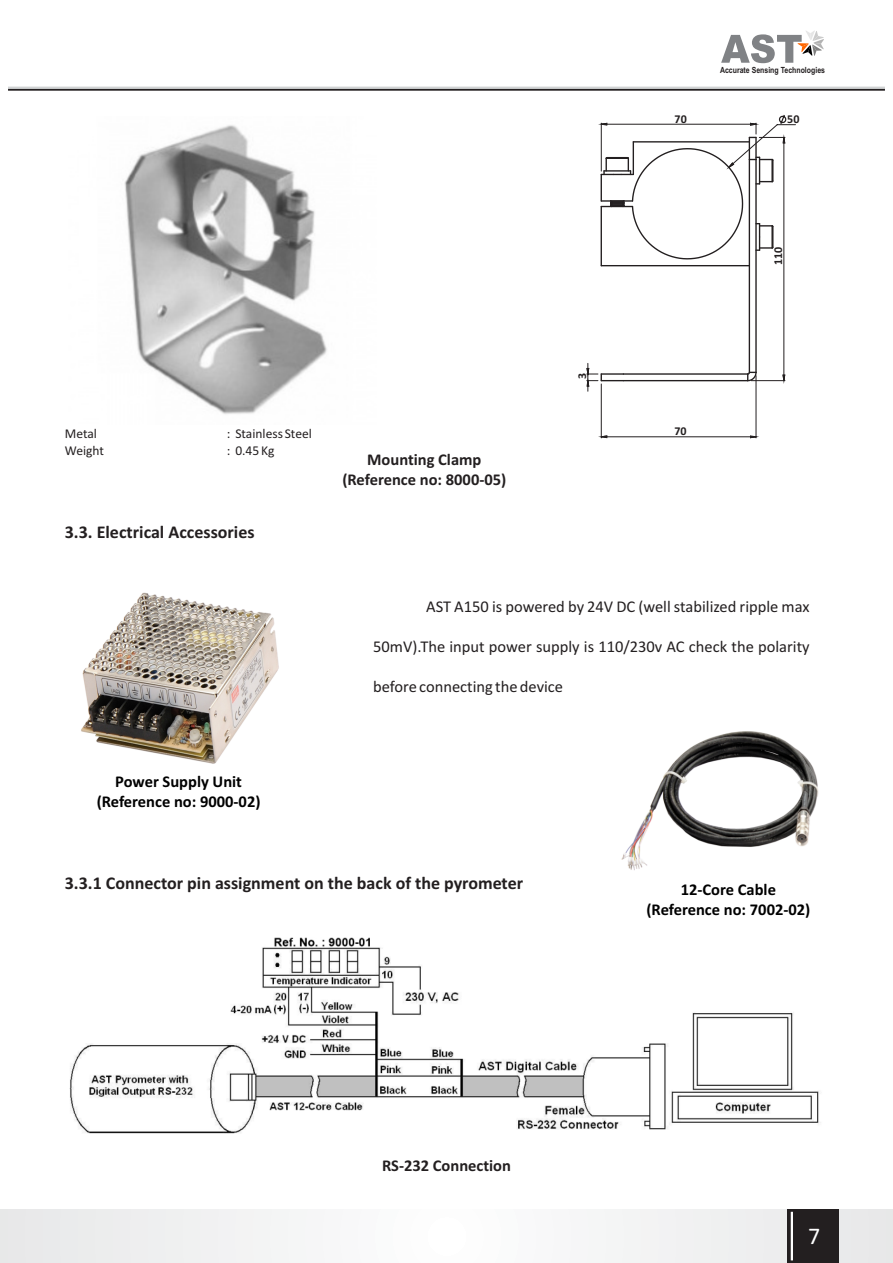
<style>
.page{position:relative;width:893px;height:1263px;background:#fff}
.page>*{position:absolute;margin:0;border:0;box-sizing:border-box;transform-origin:0 0}
.t1{font:24px "Calibri";color:#fff}
.t2{font:700 18px "Calibri";color:#231f20}
.t3{font:16.5px "Calibri";color:#231f20}
.t4{font:700 16.5px/20.1px "Calibri";color:#000;text-align:center}
.t5{font:700 16.5px/20.1px "Calibri";color:#231f20;text-align:center}
.t6{font:13.5px "Calibri";color:#231f20}
.t7{font:700 12px "Calibri";color:#231f20}
.t8{font:700 8.55px "Arial Narrow";color:#231f20}
</style>
<div class="page">
<hr style="left:8px;top:88px;width:877px;height:3px;background:#231f20">
<hr style="left:8px;top:87px;width:877px;height:2px;background:#d1d3d4">
<div style="left:0;top:1209px;width:893px;height:54px;background:#f2f2f3"></div>
<div style="left:788px;top:1209px;width:51px;height:54px;background:#231f20"></div>
<hr style="left:791px;top:1212px;width:2px;height:48px;background:#fff">
<img style="left:81px;top:592px;width:198px;height:172px">
<img style="left:621px;top:731px;width:198px;height:140px">
<img style="left:69px;top:937px;width:752px;height:197px">
<svg style="left:600px;top:391px;width:157px;height:47px"></svg>
<svg style="left:586px;top:115px;width:210px;height:276px"></svg>
<img style="left:124px;top:125px;width:203px;height:289px">
<svg style="left:721px;top:31px;width:103px;height:32px"></svg>
<p class="t8" style="left:720px;top:66px;width:107px">Accurate Sensing Technologies</p>
<p class="t7" style="left:675px;top:114px;width:14px">70</p>
<p class="t7" style="left:787px;top:114px;width:14px">50</p>
<p class="t7" style="left:773px;top:265px;width:20px;rotate:-90deg">110</p>
<p class="t6" style="left:65px;top:428px;width:34px">Metal</p>
<p class="t6" style="left:227px;top:428px;width:87px">: Stainless Steel</p>
<p class="t6" style="left:65px;top:445px;width:41px">Weight</p>
<p class="t6" style="left:227px;top:445px;width:49px">: 0.45 Kg</p>
<p class="t2" style="left:65px;top:524px;width:191px">3.3. Electrical Accessories</p>
<p class="t4" style="left:97px;top:773px;width:165px">Power Supply Unit (Reference no: 9000-02)</p>
<p class="t5" style="left:342px;top:451px;width:165px">Mounting Clamp (Reference no: 8000-05)</p>
<p class="t7" style="left:577px;top:379px;width:8px;rotate:-90deg">3</p>
<p class="t7" style="left:674px;top:426px;width:14px">70</p>
<p class="t3" style="left:426px;top:599px;width:385px">AST A150 is powered by 24V DC (well stabilized ripple max</p>
<p class="t3" style="left:373px;top:640px;width:438px">50mV).The input power supply is 110/230v AC check the polarity</p>
<p class="t3" style="left:373px;top:680px;width:192px">before connecting the device</p>
<p class="t2" style="left:65px;top:875px;width:460px">3.3.1 Connector pin assignment on the back of the pyrometer</p>
<p class="t5" style="left:382px;top:1157px;width:130px">RS-232 Connection</p>
<p class="t4" style="left:646px;top:881px;width:165px">12-Core Cable (Reference no: 7002-02)</p>
<h1 class="t1" style="left:808px;top:1226px;width:14px">7</h1>
</div>
